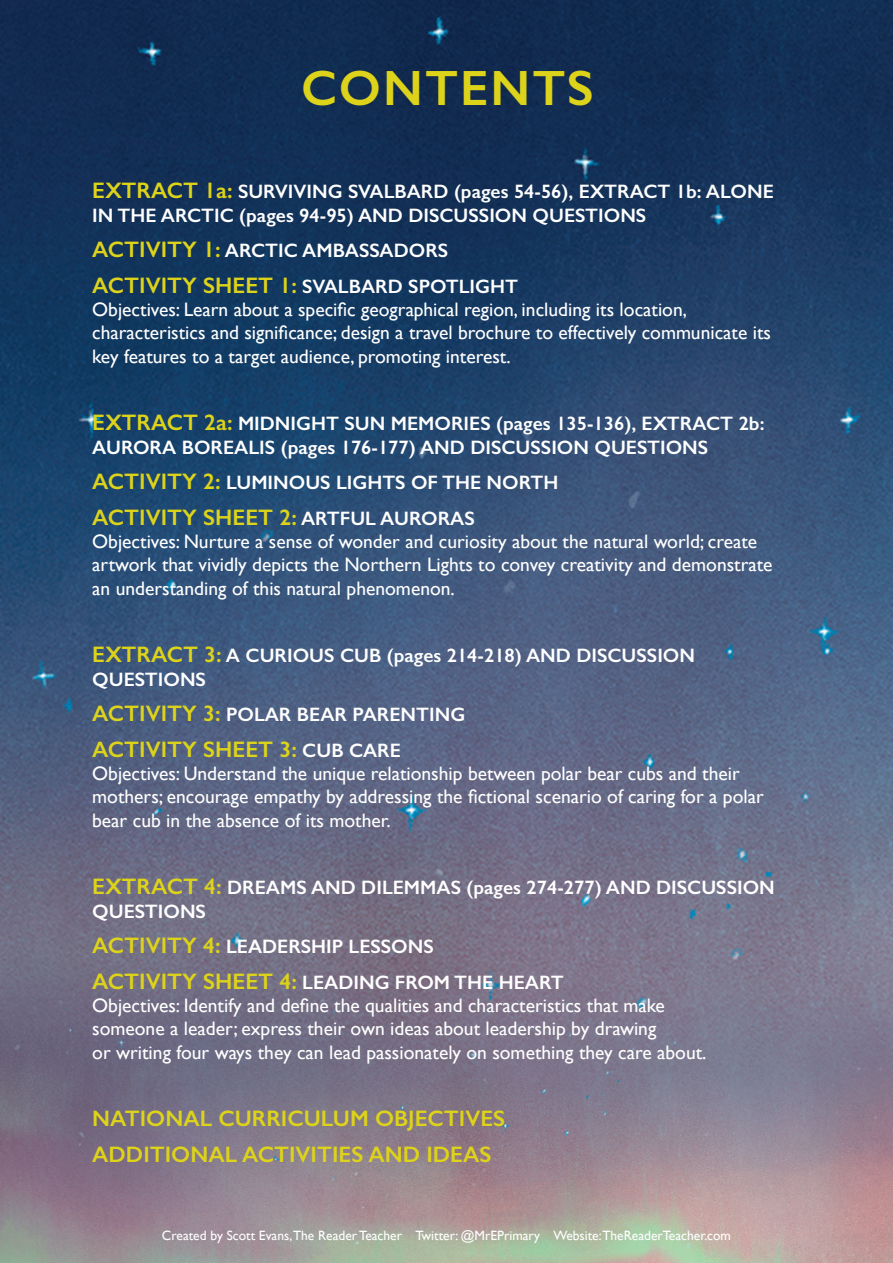
<style>
.page{position:relative;width:893px;height:1263px;background:#fff}
.page>*{position:absolute;margin:0;border:0;box-sizing:border-box;transform-origin:0 0}
.t1{font:600 49.8px "Gill Sans";letter-spacing:.04em;color:#ddd31a}
.t2{font:600 22.5px "Gill Sans";color:#ddd31a}
.t3{font:19.5px/23.4px "Gill Sans";color:#fff}
.t4{font:600 19.5px/23.4px "Gill Sans";color:#fff}
.t5{font:13.5px "Gill Sans";color:#fff}
.s1{font-size:22.5px;color:#ddd31a}
.s2{font-weight:600;font-size:22.5px;color:#ddd31a}
.s3{font-weight:600}
.s4{font-size:19.5px;color:#fff}
</style>
<div class="page">
<img style="left:0;top:0;width:893px;height:1263px">
<p class="t1" style="left:301px;top:58px;width:294px">CONTENTS</p>
<p class="t4" style="left:92px;top:180px;width:683px"><span class="s1">EXTRACT 1a:</span> SURVIVING SVALBARD (pages 54-56), EXTRACT 1b: ALONE<br>IN THE ARCTIC (pages 94-95) AND DISCUSSION QUESTIONS</p>
<p class="t4" style="left:92px;top:239px;width:357px"><span class="s1">ACTIVITY 1:</span> ARCTIC AMBASSADORS</p>
<p class="t3" style="left:92px;top:274px;width:680px"><span class="s2">ACTIVITY SHEET 1:</span> <span class="s3">SVALBARD SPOTLIGHT<br></span>Objectives: Learn about a specific geographical region, including its location, characteristics and significance; design a travel brochure to effectively communicate its key features to a target audience, promoting interest.</p>
<p class="t4" style="left:92px;top:412px;width:674px"><span class="s1">EXTRACT 2a:</span> MIDNIGHT SUN MEMORIES (pages 135-136), EXTRACT 2b:<br>AURORA BOREALIS (pages 176-177) AND DISCUSSION QUESTIONS</p>
<p class="t4" style="left:92px;top:471px;width:468px"><span class="s1">ACTIVITY 2:</span> LUMINOUS LIGHTS OF THE NORTH</p>
<p class="t2" style="left:92px;top:503px;width:384px">ACTIVITY SHEET 2: <span class="s4">ARTFUL AURORAS</span></p>
<p class="t3" style="left:92px;top:529px;width:682px">Objectives: Nurture a sense of wonder and curiosity about the natural world; create artwork that vividly depicts the Northern Lights to convey creativity and demonstrate an understanding of this natural phenomenon.</p>
<p class="t4" style="left:92px;top:644px;width:604px"><span class="s1">EXTRACT 3:</span> A CURIOUS CUB (pages 214-218) AND DISCUSSION<br>QUESTIONS</p>
<p class="t4" style="left:92px;top:703px;width:375px"><span class="s1">ACTIVITY 3:</span> POLAR BEAR PARENTING</p>
<p class="t2" style="left:92px;top:735px;width:310px">ACTIVITY SHEET 3: <span class="s4">CUB CARE</span></p>
<p class="t3" style="left:92px;top:761px;width:673px">Objectives: Understand the unique relationship between polar bear cubs and their mothers; encourage empathy by addressing the fictional scenario of caring for a polar bear cub in the absence of its mother.</p>
<p class="t4" style="left:92px;top:876px;width:684px"><span class="s1">EXTRACT 4:</span> DREAMS AND DILEMMAS (pages 274-277) AND DISCUSSION<br>QUESTIONS</p>
<p class="t4" style="left:92px;top:935px;width:343px"><span class="s1">ACTIVITY 4:</span> LEADERSHIP LESSONS</p>
<p class="t3" style="left:92px;top:970px;width:616px"><span class="s2">ACTIVITY SHEET 4:</span> <span class="s3">LEADING FROM THE HEART<br></span>Objectives: Identify and define the qualities and characteristics that make someone a leader; express their own ideas about leadership by drawing<br>or writing four ways they can lead passionately on something they care about.</p>
<p class="t2" style="left:92px;top:1105px;width:415px">NATIONAL CURRICULUM OBJECTIVES</p>
<p class="t2" style="left:92px;top:1140px;width:401px">ADDITIONAL ACTIVITIES AND IDEAS</p>
<p class="t5" style="left:162px;top:1228px;width:571px">Created by Scott Evans,The Reader Teacher Twitter: @MrEPrimary Website:TheReaderTeacher.com</p>
</div>
